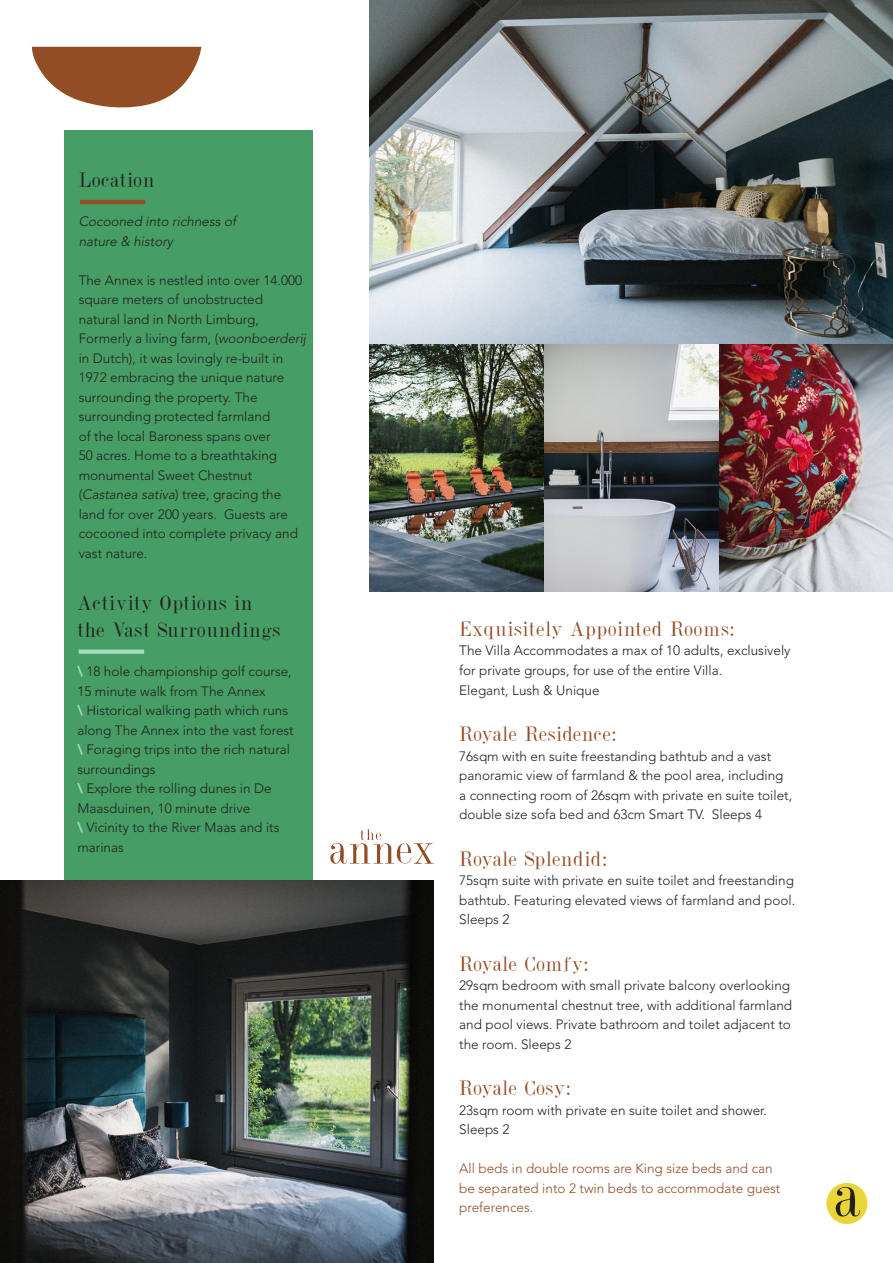
<style>
.page{position:relative;width:893px;height:1263px;background:#fff}
.page>*{position:absolute;margin:0;border:0;box-sizing:border-box;transform-origin:0 0}
.subkop{font:22.5px "Dubiel Plain";letter-spacing:.04em;color:#924d25}
.subkop-2{font:22.5px "Dubiel Plain";letter-spacing:.05em;color:#231f20}
.subkop-3{font:22.5px "Dubiel Plain";letter-spacing:.02em;color:#924d25}
.kopjes{font:22.5px "Dubiel Plain";letter-spacing:.05em;color:#231f20}
.broodtekst{font:300 13.5px/19.5px "Avenir";color:#231f20}
.broodtekst-2{font:300 13.5px/19.5px "Avenir";color:#924d25}
.broodtekst-3{font:italic 300 13.5px "Avenir";color:#231f20}
.s1{font-style:italic}
.s2{font-weight:900;color:#a7d8c0}
</style>
<div class="page">
<div style="left:64px;top:130px;width:249px;height:754px;background:#469e65"></div>
<img style="left:0;top:880px;width:434px;height:383px">
<img style="left:369px;top:0;width:524px;height:591px">
<hr style="left:80px;top:200px;width:65px;height:4px;background:#924d25">
<div style="left:826px;top:1183px;width:41px;height:41px;background:#ead538;border-radius:50%"></div>
<svg style="left:836px;top:1187px;width:24px;height:29px"></svg>
<svg style="left:330px;top:829px;width:104px;height:35px"></svg>
<svg style="left:32px;top:47px;width:169px;height:60px"></svg>
<div style="left:79px;top:649px;width:65px;height:5px;background:#a7d8c0"></div>
<p class="kopjes" style="left:79px;top:168px;width:77px">Location</p>
<p class="broodtekst-3" style="left:79px;top:214px;width:159px">Cocooned into richness of</p>
<p class="broodtekst-3" style="left:79px;top:233px;width:96px">nature &amp; history</p>
<p class="broodtekst" style="left:79px;top:270px;width:229px">The Annex is nestled into over 14.000 square meters of unobstructed natural land in North Limburg,<br>Formerly a living farm, (<span class="s1">woonboerderij </span>in Dutch), it was lovingly re-built in<br>1972 embracing the unique nature surrounding the property. The surrounding protected farmland<br>of the local Baroness spans over<br>50 acres. Home to a breathtaking monumental Sweet Chestnut (<span class="s1">Castanea sativa</span>) tree, gracing the land for over 200 years. Guests are cocooned into complete privacy and vast nature.</p>
<p class="subkop-2" style="left:77px;top:591px;width:177px">Activity Options in</p>
<p class="subkop-2" style="left:77px;top:618px;width:204px">the Vast Surroundings</p>
<p class="broodtekst" style="left:77px;top:662px;width:216px"><span class="s2">\</span> 18 hole championship golf course,<br>15 minute walk from The Annex</p>
<p class="broodtekst" style="left:77px;top:701px;width:218px"><span class="s2">\</span> Historical walking path which runs along The Annex into the vast forest</p>
<p class="broodtekst" style="left:77px;top:740px;width:214px"><span class="s2">\</span> Foraging trips into the rich natural surroundings</p>
<p class="broodtekst" style="left:77px;top:779px;width:196px"><span class="s2">\</span> Explore the rolling dunes in De<br>Maasduinen, 10 minute drive</p>
<p class="broodtekst" style="left:77px;top:818px;width:204px"><span class="s2">\</span> Vicinity to the River Maas and its marinas</p>
<p class="subkop" style="left:459px;top:617px;width:276px">Exquisitely Appointed Rooms:</p>
<p class="broodtekst" style="left:459px;top:641px;width:333px">The Villa Accommodates a max of 10 adults, exclusively for private groups, for use of the entire Villa.</p>
<p class="broodtekst" style="left:459px;top:680px;width:142px">Elegant, Lush &amp; Unique</p>
<p class="subkop-3" style="left:459px;top:722px;width:158px">Royale Residence:</p>
<p class="broodtekst" style="left:459px;top:746px;width:334px">76sqm with en suite freestanding bathtub and a vast panoramic view of farmland &amp; the pool area, including a connecting room of 26sqm with private en suite toilet, double size sofa bed and 63cm Smart TV. Sleeps 4</p>
<p class="subkop" style="left:459px;top:846px;width:149px">Royale Splendid:</p>
<p class="broodtekst" style="left:459px;top:871px;width:337px;text-align:justify">75sqm suite with private en suite toilet and freestanding bathtub. Featuring elevated views of farmland and pool.<br>Sleeps 2</p>
<p class="subkop" style="left:459px;top:951px;width:130px">Royale Comfy:</p>
<p class="broodtekst" style="left:459px;top:976px;width:334px">29sqm bedroom with small private balcony overlooking the monumental chestnut tree, with additional farmland and pool views. Private bathroom and toilet adjacent to the room. Sleeps 2</p>
<p class="subkop" style="left:459px;top:1076px;width:112px">Royale Cosy:</p>
<p class="broodtekst" style="left:459px;top:1100px;width:309px">23sqm room with private en suite toilet and shower.<br>Sleeps 2</p>
<p class="broodtekst-2" style="left:459px;top:1159px;width:323px">All beds in double rooms are King size beds and can be separated into 2 twin beds to accommodate guest preferences.</p>
</div>
